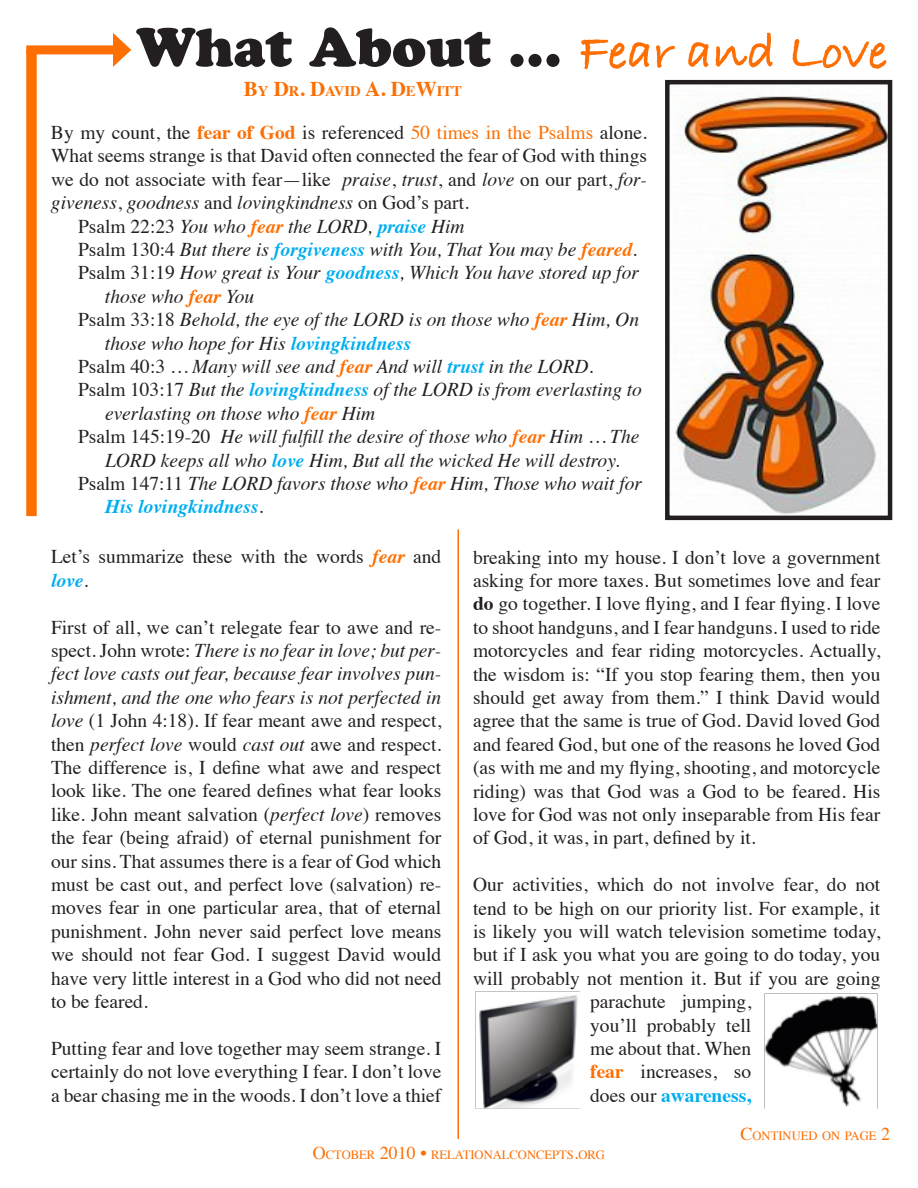
<style>
.page{position:relative;width:918px;height:1188px;background:#fff}
.page>*{position:absolute;margin:0;border:0;box-sizing:border-box;transform-origin:0 0}
.t1{font:51px "Bradley Hand ITCTT Bold";color:#fd6f03}
.t2{font:19.5px/23.4px "Times";color:#231f20;text-align:justify}
.t3{font:italic 19.5px "Times";color:#231f20}
.t4{font:italic 700 19.5px "Times";color:#00aeef}
.t5{font:700 19.5px "Times";color:#00aeef}
.t6{font:700 14.7px "Times";color:#fd6f03}
.t7{font:12.6px "Times";color:#fd6f03}
.s1{font-family:"Cooper Black Std";font-size:54px;color:#231f20}
.s2{font-size:21px}
.s3{font-weight:700;color:#fd6f03}
.s4{color:#fd6f03}
.s5{font-style:italic}
.s6{font-style:normal}
.s7{font-weight:700;color:#00aeef}
.s8{font-weight:400;color:#231f20}
.s9{font-weight:700;font-style:italic;color:#fd6f03}
.s10{font-weight:700;font-style:italic;color:#00aeef}
.s11{font-weight:700}
.s12{font-size:18px}
</style>
<div class="page">
<img style="left:675px;top:96px;width:212px;height:419px">
<div style="left:665px;top:80px;width:227px;height:440px;border:4px solid #231f20"></div>
<div style="left:26px;top:50px;width:11px;height:466px;background:#fd6f03"></div>
<div style="left:26px;top:45px;width:94px;height:9px;background:#fd6f03"></div>
<svg style="left:113px;top:33px;width:18px;height:34px"></svg>
<hr style="left:458px;top:529px;width:1px;height:610px;background:#fd6f03">
<img style="left:475px;top:991px;width:105px;height:118px">
<img style="left:764px;top:993px;width:114px;height:116px">
<h1 class="t1" style="left:136px;top:13px;width:753px"><span class="s1">What About …</span> Fear and Love</h1>
<p class="t6" style="left:244px;top:77px;width:220px"><span class="s2">B</span>Y <span class="s2">D</span>R<span class="s2">. D</span>AVID <span class="s2">A. D</span>E<span class="s2">W</span>ITT</p>
<p class="t2" style="left:51px;top:119px;width:598px">By my count, the <span class="s3">fear of God</span> is referenced <span class="s4">50 times in the Psalms</span> alone.</p>
<p class="t2" style="left:51px;top:143px;width:598px">What seems strange is that David often connected the fear of God with things</p>
<p class="t2" style="left:51px;top:166px;width:597px">we do not associate with fear—like <span class="s5">praise</span>, <span class="s5">trust</span>, and <span class="s5">love</span> on our part, <span class="s5">for-</span></p>
<p class="t3" style="left:51px;top:186px;width:420px">giveness<span class="s6">,</span> goodness <span class="s6">and</span> lovingkindness <span class="s6">on God’s part.</span></p>
<p class="t3" style="left:78px;top:209px;width:388px"><span class="s6">Psalm 22:23</span> You who <span class="s3">fear</span> the LORD, <span class="s7">praise</span> Him</p>
<p class="t3" style="left:78px;top:233px;width:561px"><span class="s6">Psalm 130:4</span> But there is <span class="s7">forgiveness</span> with You, That You may be <span class="s3">feared</span>.</p>
<p class="t3" style="left:78px;top:256px;width:563px"><span class="s6">Psalm 31:19</span> How great is Your <span class="s7">goodness</span>, Which You have stored up for</p>
<p class="t3" style="left:105px;top:279px;width:151px">those who <span class="s3">fear</span> You</p>
<p class="t3" style="left:78px;top:303px;width:563px"><span class="s6">Psalm 33:18</span> Behold, the eye of the LORD is on those who <span class="s3">fear</span> Him, On</p>
<p class="t3" style="left:105px;top:326px;width:308px">those who hope for His <span class="s7">lovingkindness</span></p>
<p class="t3" style="left:78px;top:350px;width:517px"><span class="s6">Psalm 40:3</span> … Many will see and <span class="s3">fear</span> And will <span class="s7">trust</span> in the LORD.</p>
<p class="t3" style="left:78px;top:373px;width:565px"><span class="s6">Psalm 103:17</span> But the <span class="s7">lovingkindness</span> of the LORD is from everlasting to</p>
<p class="t3" style="left:105px;top:396px;width:272px">everlasting on those who <span class="s3">fear</span> Him</p>
<p class="t3" style="left:78px;top:420px;width:563px"><span class="s6">Psalm 145:19-20</span> He will fulfill the desire of those who <span class="s3">fear</span> Him … The</p>
<p class="t3" style="left:105px;top:443px;width:516px">LORD keeps all who <span class="s7">love</span> Him, But all the wicked He will destroy.</p>
<p class="t3" style="left:78px;top:467px;width:566px"><span class="s6">Psalm 147:11</span> The LORD favors those who <span class="s3">fear</span> Him, Those who wait for</p>
<p class="t4" style="left:105px;top:489px;width:160px">His lovingkindness<span class="s8">.</span></p>
<p class="t2" style="left:51px;top:543px;width:392px">Let’s summarize these with the words <span class="s9">fear</span> and <span class="s10">love</span>.</p>
<p class="t2" style="left:51px;top:614px;width:392px">First of all, we can’t relegate fear to awe and re&shy;spect. John wrote: <span class="s5">There is no fear in love; but per&shy;fect love casts out fear, because fear involves pun&shy;ishment, and the one who fears is not perfected in love</span> (1 John 4:18). If fear meant awe and respect, then <span class="s5">perfect love</span> would <span class="s5">cast out</span> awe and respect.<br>The difference is, I define what awe and respect look like. The one feared defines what fear looks like. John meant salvation (<span class="s5">perfect love</span>) removes the fear (being afraid) of eternal punishment for our sins. That assumes there is a fear of God which must be cast out, and perfect love (salvation) re&shy;moves fear in one particular area, that of eternal punishment. John never said perfect love means we should not fear God. I suggest David would have very little interest in a God who did not need to be feared.</p>
<p class="t2" style="left:51px;top:1035px;width:392px">Putting fear and love together may seem strange. I certainly do not love everything I fear. I don’t love a bear chasing me in the woods. I don’t love a thief</p>
<p class="t2" style="left:473px;top:544px;width:409px">breaking into my house. I don’t love a government asking for more taxes. But sometimes love and fear <span class="s11">do</span> go together. I love flying, and I fear flying. I love to shoot handguns, and I fear handguns. I used to ride motorcycles and fear riding motorcycles. Actually, the wisdom is: “If you stop fearing them, then you should get away from them.” I think David would agree that the same is true of God. David loved God and feared God, but one of the reasons he loved God (as with me and my flying, shooting, and motorcycle riding) was that God was a God to be feared. His love for God was not only inseparable from His fear of God, it was, in part, defined by it.</p>
<p class="t2" style="left:473px;top:871px;width:409px">Our activities, which do not involve fear, do not</p>
<p class="t2" style="left:473px;top:895px;width:409px">tend to be high on our priority list. For example, it</p>
<p class="t2" style="left:473px;top:918px;width:409px">is likely you will watch television sometime today,</p>
<p class="t2" style="left:473px;top:942px;width:409px">but if I ask you what you are going to do today, you</p>
<p class="t2" style="left:473px;top:965px;width:409px">will probably not mention it. But if you are going</p>
<p class="t2" style="left:590px;top:988px;width:163px">parachute jumping,</p>
<p class="t2" style="left:590px;top:1012px;width:163px">you’ll probably tell</p>
<p class="t2" style="left:590px;top:1035px;width:163px">me about that. When</p>
<p class="t2" style="left:590px;top:1059px;width:163px"><span class="s3">fear</span> increases, so</p>
<p class="t5" style="left:590px;top:1077px;width:163px"><span class="s8">does our</span> awareness,</p>
<p class="t7" style="left:313px;top:1143px;width:294px"><span class="s12">O</span>CTOBER <span class="s12">2010 •</span> RELATIONALCONCEPTS<span class="s12">.</span>ORG</p>
<p class="t7" style="left:741px;top:1124px;width:151px"><span class="s12">C</span>ONTINUED ON PAGE <span class="s12">2</span></p>
</div>
